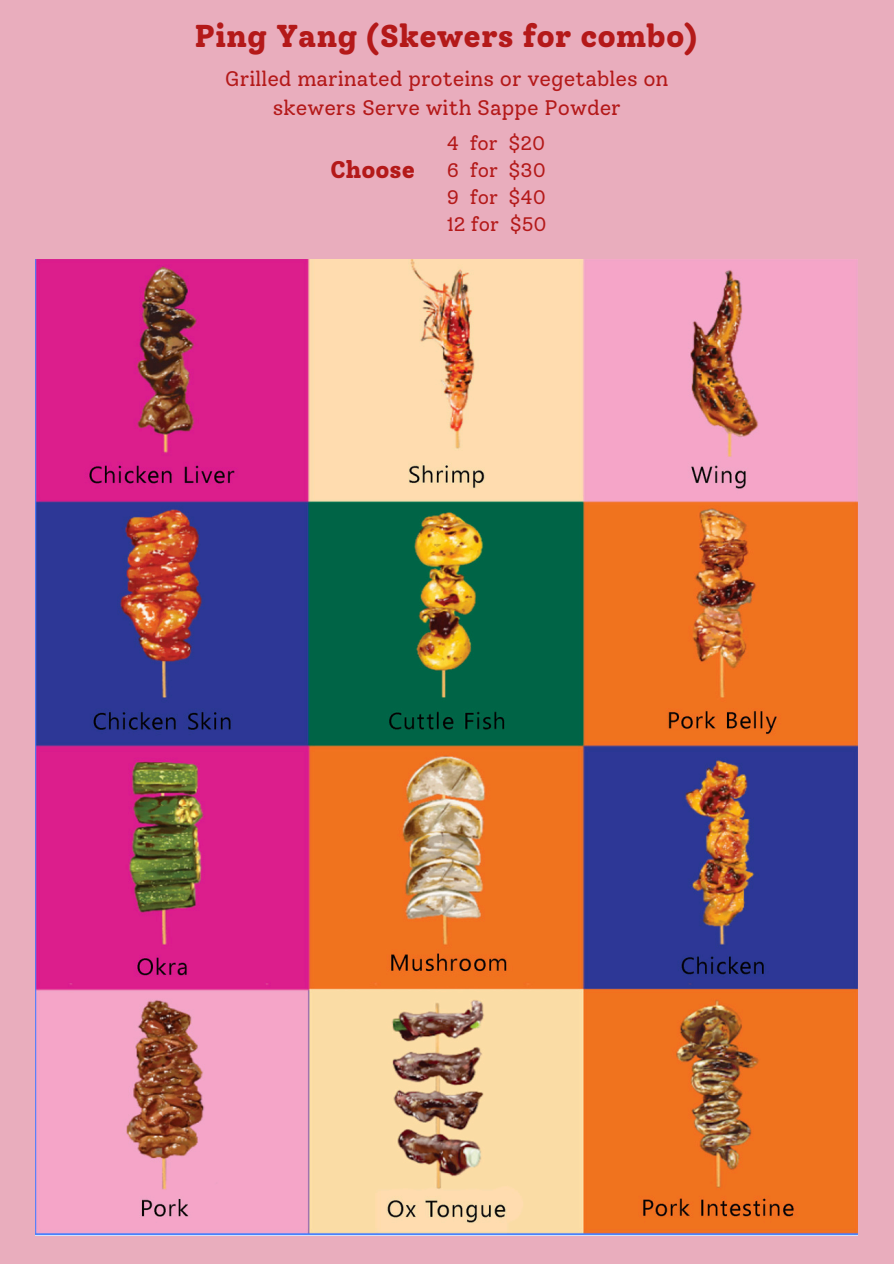
<style>
.page{position:relative;width:894px;height:1264px;background:#fff}
.page>*{position:absolute;margin:0;border:0;box-sizing:border-box;transform-origin:0 0}
.t1{font:800 31.5px "Solway";color:#b41919}
.t2{font:800 24px "Solway";color:#b41919}
.t3{font:21px/29.2px "Solway";color:#b41919;text-align:center}
.t4{font:19.5px "Solway";color:#b41919}
</style>
<div class="page">
<div style="left:0;top:0;width:893px;height:1263px;background:#e9adbd"></div>
<img style="left:36px;top:259px;width:821px;height:976px">
<p class="t1" style="left:194px;top:18px;width:504px">Ping Yang (Skewers for combo)</p>
<h2 class="t3" style="left:225px;top:64px;width:445px">Grilled marinated proteins or vegetables on skewers Serve with Sappe Powder</h2>
<p class="t4" style="left:446px;top:131px;width:100px">4 for $20</p>
<p class="t4" style="left:446px;top:158px;width:101px">6 for $30</p>
<p class="t4" style="left:446px;top:185px;width:101px">9 for $40</p>
<p class="t4" style="left:446px;top:212px;width:101px">12 for $50</p>
<p class="t2" style="left:330px;top:155px;width:86px">Choose</p>
</div>
